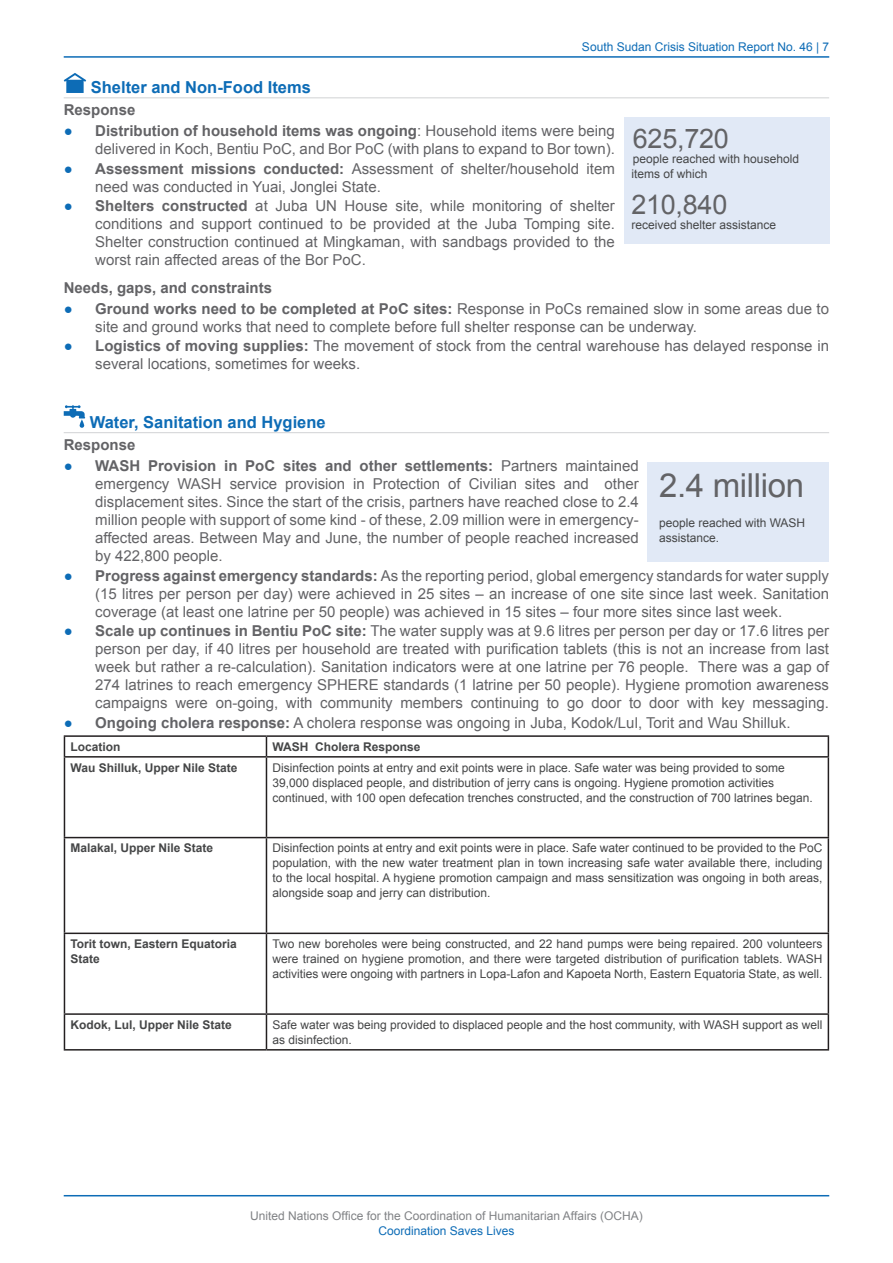
<style>
.page{position:relative;width:893px;height:1263px;background:#fff}
.page>*{position:absolute;margin:0;border:0;box-sizing:border-box;transform-origin:0 0}
.t1{font:33px "Arial";letter-spacing:-.01em;color:#636366}
.t2{font:27px "Arial";letter-spacing:-.01em;color:#636366}
.t3{font:700 16.5px "Arial";color:#0d6cb6}
.t4{font:15px/18px "Arial";color:#636366;text-align:justify}
.t5{font:700 15px "Arial";color:#636366}
.t6{font:12px/15px "Arial";color:#454647}
.t7{font:700 12px/15px "Arial";color:#454647}
.t8{font:12px "Arial";color:#808285}
.t9{font:12px "Arial";color:#0d6cb6}
.s1{color:#0d6cb6}
.s2{font-weight:700}
</style>
<div class="page">
<hr style="left:64px;top:56px;width:765px;height:2px;background:#0d6cb6">
<hr style="left:64px;top:1195px;width:765px;height:1px;background:#0d6cb6">
<hr style="left:64px;top:97px;width:765px;height:1px;background:#d1d2d4">
<hr style="left:64px;top:432px;width:765px;height:1px;background:#d1d2d4">
<svg style="left:64px;top:73px;width:22px;height:20px"></svg>
<svg style="left:64px;top:405px;width:21px;height:23px"></svg>
<hr style="left:64px;top:735px;width:202px;height:2px;background:#231f20">
<svg style="left:64px;top:737px;width:1px;height:19px"></svg>
<hr style="left:266px;top:735px;width:563px;height:2px;background:#231f20">
<svg style="left:266px;top:737px;width:1px;height:19px"></svg>
<svg style="left:828px;top:737px;width:1px;height:19px"></svg>
<hr style="left:64px;top:756px;width:202px;height:1px;background:#231f20">
<hr style="left:64px;top:758px;width:1px;height:79px;background:#231f20">
<hr style="left:266px;top:756px;width:563px;height:1px;background:#231f20">
<hr style="left:266px;top:758px;width:1px;height:79px;background:#231f20">
<hr style="left:828px;top:758px;width:1px;height:79px;background:#231f20">
<hr style="left:64px;top:837px;width:202px;height:1px;background:#231f20">
<hr style="left:64px;top:838px;width:1px;height:94px;background:#231f20">
<hr style="left:266px;top:837px;width:563px;height:1px;background:#231f20">
<hr style="left:266px;top:838px;width:1px;height:94px;background:#231f20">
<hr style="left:828px;top:838px;width:1px;height:94px;background:#231f20">
<hr style="left:64px;top:932px;width:202px;height:2px;background:#231f20">
<hr style="left:64px;top:934px;width:1px;height:79px;background:#231f20">
<hr style="left:266px;top:932px;width:563px;height:2px;background:#231f20">
<hr style="left:266px;top:934px;width:1px;height:79px;background:#231f20">
<hr style="left:828px;top:934px;width:1px;height:79px;background:#231f20">
<hr style="left:64px;top:1013px;width:202px;height:2px;background:#231f20">
<hr style="left:64px;top:1015px;width:1px;height:34px;background:#231f20">
<hr style="left:64px;top:1049px;width:202px;height:1px;background:#231f20">
<hr style="left:266px;top:1013px;width:563px;height:2px;background:#231f20">
<hr style="left:266px;top:1015px;width:1px;height:34px;background:#231f20">
<hr style="left:828px;top:1015px;width:1px;height:34px;background:#231f20">
<hr style="left:266px;top:1049px;width:563px;height:1px;background:#231f20">
<div style="left:624px;top:117px;width:205px;height:127px;background:#e1e9f6"></div>
<div style="left:647px;top:462px;width:182px;height:100px;background:#e1e9f6"></div>
<p class="t9" style="left:582px;top:39px;width:249px">South Sudan Crisis Situation Report No. 46 | 7</p>
<p class="t3" style="left:91px;top:76px;width:222px">Shelter and Non-Food Items</p>
<p class="t5" style="left:64px;top:100px;width:73px">Response</p>
<p class="t4" style="left:64px;top:122px;width:553px;text-align:right"><span class="s1">●</span> <span class="s2">Distribution of household items was ongoing</span>: Household items were being delivered in Koch, Bentiu PoC, and Bor PoC (with plans to expand to Bor town).</p>
<p class="t4" style="left:95px;top:160px;width:521px;text-indent:-32px"><span class="s1">●</span> <span class="s2">Assessment missions conducted:</span> Assessment of shelter/household item need was conducted in Yuai, Jonglei State.</p>
<p class="t4" style="left:95px;top:197px;width:521px;text-indent:-32px"><span class="s1">●</span> <span class="s2">Shelters constructed</span> at Juba UN House site, while monitoring of shelter conditions and support continued to be provided at the Juba Tomping site.<br>Shelter construction continued at Mingkaman, with sandbags provided to the worst rain affected areas of the Bor PoC.</p>
<p class="t5" style="left:64px;top:277px;width:210px">Needs, gaps, and constraints</p>
<p class="t4" style="left:95px;top:299px;width:735px;text-indent:-32px"><span class="s1">●</span> <span class="s2">Ground works need to be completed at PoC sites:</span> Response in PoCs remained slow in some areas due to site and ground works that need to complete before full shelter response can be underway.</p>
<p class="t4" style="left:95px;top:337px;width:735px;text-indent:-32px"><span class="s1">●</span> <span class="s2">Logistics of moving supplies:</span> The movement of stock from the central warehouse has delayed response in several locations, sometimes for weeks.</p>
<h2 class="t2" style="left:633px;top:121px;width:97px">625,720</h2>
<p class="t6" style="left:631px;top:151px;width:169px">people reached with household items of which</p>
<h2 class="t2" style="left:631px;top:187px;width:97px">210,840</h2>
<p class="t6" style="left:631px;top:217px;width:146px">received shelter assistance</p>
<p class="t3" style="left:90px;top:411px;width:237px">Water, Sanitation and Hygiene</p>
<p class="t5" style="left:64px;top:435px;width:73px">Response</p>
<p class="t4" style="left:95px;top:457px;width:545px;text-indent:-32px"><span class="s1">●</span> <span class="s2">WASH Provision in PoC sites and other settlements:</span> Partners maintained emergency WASH service provision in Protection of Civilian sites and other displacement sites. Since the start of the crisis, partners have reached close to 2.4 million people with support of some kind - of these, 2.09 million were in emergency&shy;affected areas. Between May and June, the number of people reached increased by 422,800 people.</p>
<p class="t4" style="left:95px;top:567px;width:735px;text-indent:-32px"><span class="s1">●</span> <span class="s2">Progress against emergency standards:</span> As the reporting period, global emergency standards for water supply (15 litres per person per day) were achieved in 25 sites – an increase of one site since last week. Sanitation coverage (at least one latrine per 50 people) was achieved in 15 sites – four more sites since last week.</p>
<p class="t4" style="left:95px;top:622px;width:735px;text-indent:-32px"><span class="s1">●</span> <span class="s2">Scale up continues in Bentiu PoC site:</span> The water supply was at 9.6 litres per person per day or 17.6 litres per person per day, if 40 litres per household are treated with purification tablets (this is not an increase from last week but rather a re-calculation). Sanitation indicators were at one latrine per 76 people. There was a gap of 274 latrines to reach emergency SPHERE standards (1 latrine per 50 people). Hygiene promotion awareness campaigns were on-going, with community members continuing to go door to door with key messaging.</p>
<p class="t4" style="left:64px;top:714px;width:728px"><span class="s1">●</span> <span class="s2">Ongoing cholera response:</span> A cholera response was ongoing in Juba, Kodok/Lul, Torit and Wau Shilluk.</p>
<p class="t7" style="left:70px;top:739px;width:52px">Location</p>
<p class="t7" style="left:272px;top:739px;width:150px">WASH Cholera Response</p>
<p class="t7" style="left:70px;top:760px;width:168px">Wau Shilluk, Upper Nile State</p>
<p class="t6" style="left:272px;top:760px;width:542px">Disinfection points at entry and exit points were in place. Safe water was being provided to some<br>39,000 displaced people, and distribution of jerry cans is ongoing. Hygiene promotion activities continued, with 100 open defecation trenches constructed, and the construction of 700 latrines began.</p>
<p class="t7" style="left:70px;top:841px;width:144px">Malakal, Upper Nile State</p>
<p class="t6" style="left:272px;top:841px;width:551px;text-align:justify">Disinfection points at entry and exit points were in place. Safe water continued to be provided to the PoC population, with the new water treatment plan in town increasing safe water available there, including to the local hospital. A hygiene promotion campaign and mass sensitization was ongoing in both areas, alongside soap and jerry can distribution.</p>
<p class="t7" style="left:70px;top:937px;width:168px">Torit town, Eastern Equatoria<br>State</p>
<p class="t6" style="left:272px;top:936px;width:551px;text-align:justify">Two new boreholes were being constructed, and 22 hand pumps were being repaired. 200 volunteers were trained on hygiene promotion, and there were targeted distribution of purification tablets. WASH activities were ongoing with partners in Lopa-Lafon and Kapoeta North, Eastern Equatoria State, as well.</p>
<p class="t7" style="left:70px;top:1017px;width:163px">Kodok, Lul, Upper Nile State</p>
<p class="t6" style="left:272px;top:1017px;width:551px">Safe water was being provided to displaced people and the host community, with WASH support as well as disinfection.</p>
<h1 class="t1" style="left:659px;top:463px;width:147px">2.4 million</h1>
<p class="t6" style="left:659px;top:515px;width:148px">people reached with WASH assistance.</p>
<p class="t8" style="left:250px;top:1208px;width:394px">United Nations Office for the Coordination of Humanitarian Affairs (OCHA)</p>
<p class="t9" style="left:378px;top:1222px;width:138px">Coordination Saves Lives</p>
</div>
